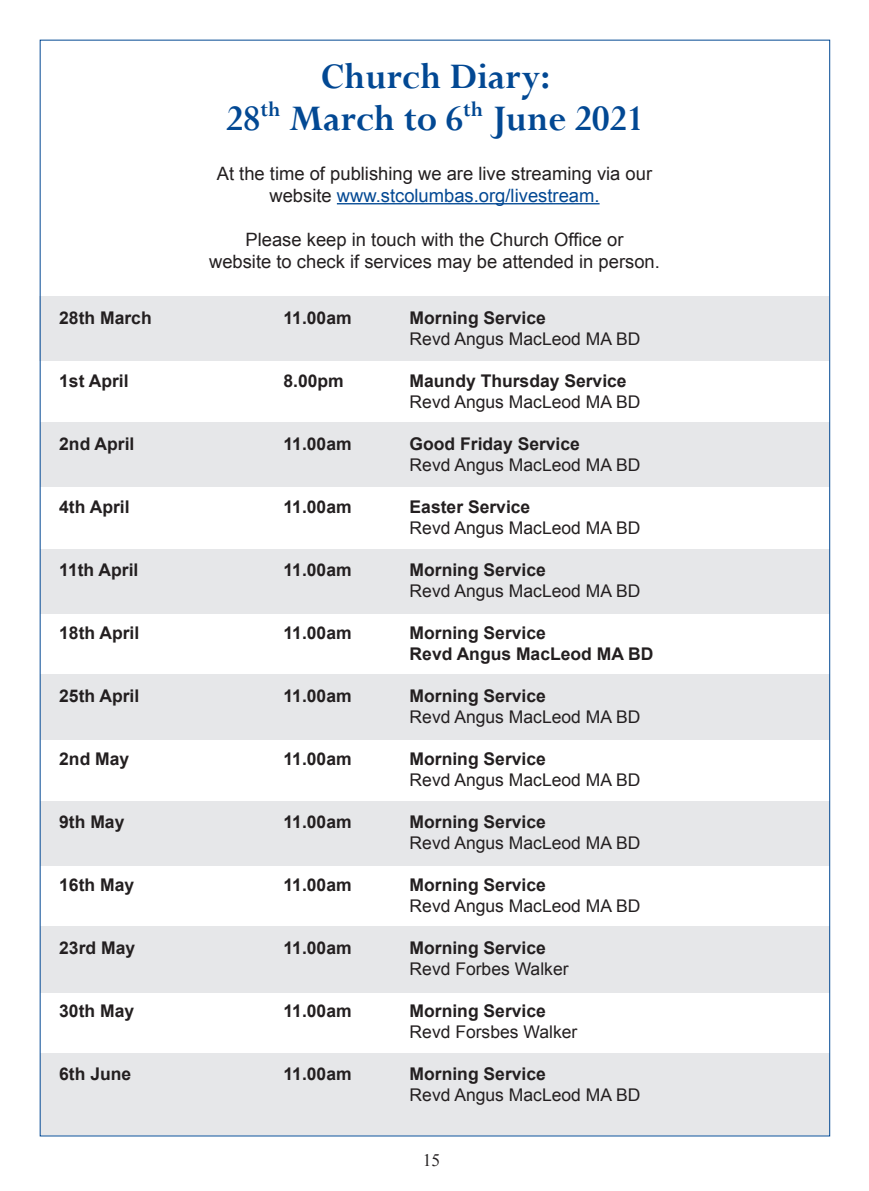
<style>
.page{position:relative;width:869px;height:1191px;background:#fff}
.page>*{position:absolute;margin:0;border:0;box-sizing:border-box;transform-origin:0 0}
.t1{font:700 40.25px/42px "Perpetua";color:#024893;text-align:center;scale:.94 1}
.t2{font:18.38px/22.1px "Arial";color:#231f20;text-align:center}
.t3{font:700 17.5px/21px "Arial";color:#231f20}
.t4{font:17.5px "Arial";color:#231f20}
.t5{font:17.5px "Times New Roman";color:#231f20}
.s1{color:#024893}
</style>
<div class="page">
<div style="left:40px;top:1052px;width:788px;height:82px;background:#e6e7e9"></div>
<div style="left:40px;top:926px;width:788px;height:66px;background:#e6e7e9"></div>
<div style="left:40px;top:801px;width:788px;height:65px;background:#e6e7e9"></div>
<div style="left:40px;top:674px;width:789px;height:65px;background:#e6e7e9"></div>
<div style="left:40px;top:549px;width:789px;height:65px;background:#e6e7e9"></div>
<div style="left:40px;top:422px;width:789px;height:65px;background:#e6e7e9"></div>
<hr style="left:337px;top:203px;width:262px;height:1px;background:#024893">
<div style="left:40px;top:296px;width:788px;height:64px;background:#e6e7e9"></div>
<h1 class="t1" style="left:226px;top:54px;width:446px">Church Diary:<br>28<sup>th</sup> March to 6<sup>th</sup> June 2021</h1>
<p class="t2" style="left:217px;top:162px;width:437px">At the time of publishing we are live streaming via our website <span class="s1">www.stcolumbas.org/livestream.</span></p>
<p class="t2" style="left:209px;top:229px;width:452px">Please keep in touch with the Church Office or<br>website to check if services may be attended in person.</p>
<p class="t3" style="left:59px;top:308px;width:94px">28th March</p>
<p class="t3" style="left:283px;top:308px;width:70px">11.00am</p>
<p class="t3" style="left:409px;top:308px;width:138px">Morning Service</p>
<p class="t4" style="left:409px;top:327px;width:232px">Revd Angus MacLeod MA BD</p>
<p class="t3" style="left:59px;top:371px;width:71px">1st April</p>
<p class="t3" style="left:283px;top:371px;width:62px">8.00pm</p>
<p class="t3" style="left:409px;top:371px;width:218px">Maundy Thursday Service</p>
<p class="t4" style="left:409px;top:390px;width:232px">Revd Angus MacLeod MA BD</p>
<p class="t3" style="left:59px;top:434px;width:77px">2nd April</p>
<p class="t3" style="left:283px;top:434px;width:70px">11.00am</p>
<p class="t3" style="left:409px;top:434px;width:172px">Good Friday Service</p>
<p class="t4" style="left:409px;top:453px;width:232px">Revd Angus MacLeod MA BD</p>
<p class="t3" style="left:59px;top:497px;width:72px">4th April</p>
<p class="t3" style="left:283px;top:497px;width:70px">11.00am</p>
<p class="t3" style="left:409px;top:497px;width:122px">Easter Service</p>
<p class="t4" style="left:409px;top:516px;width:232px">Revd Angus MacLeod MA BD</p>
<p class="t3" style="left:59px;top:560px;width:81px">11th April</p>
<p class="t3" style="left:283px;top:560px;width:70px">11.00am</p>
<p class="t3" style="left:409px;top:560px;width:138px">Morning Service</p>
<p class="t4" style="left:409px;top:579px;width:232px">Revd Angus MacLeod MA BD</p>
<p class="t3" style="left:59px;top:623px;width:82px">18th April</p>
<p class="t3" style="left:283px;top:623px;width:70px">11.00am</p>
<p class="t3" style="left:409px;top:623px;width:245px">Morning Service<br>Revd Angus MacLeod MA BD</p>
<p class="t3" style="left:59px;top:686px;width:82px">25th April</p>
<p class="t3" style="left:283px;top:686px;width:70px">11.00am</p>
<p class="t3" style="left:409px;top:686px;width:138px">Morning Service</p>
<p class="t4" style="left:409px;top:705px;width:232px">Revd Angus MacLeod MA BD</p>
<p class="t3" style="left:59px;top:749px;width:72px">2nd May</p>
<p class="t3" style="left:283px;top:749px;width:70px">11.00am</p>
<p class="t3" style="left:409px;top:749px;width:138px">Morning Service</p>
<p class="t4" style="left:409px;top:768px;width:232px">Revd Angus MacLeod MA BD</p>
<p class="t3" style="left:59px;top:812px;width:67px">9th May</p>
<p class="t3" style="left:283px;top:812px;width:70px">11.00am</p>
<p class="t3" style="left:409px;top:812px;width:138px">Morning Service</p>
<p class="t4" style="left:409px;top:831px;width:232px">Revd Angus MacLeod MA BD</p>
<p class="t3" style="left:59px;top:875px;width:76px">16th May</p>
<p class="t3" style="left:283px;top:875px;width:70px">11.00am</p>
<p class="t3" style="left:409px;top:875px;width:138px">Morning Service</p>
<p class="t4" style="left:409px;top:894px;width:232px">Revd Angus MacLeod MA BD</p>
<p class="t3" style="left:59px;top:938px;width:77px">23rd May</p>
<p class="t3" style="left:283px;top:938px;width:70px">11.00am</p>
<p class="t3" style="left:409px;top:938px;width:138px">Morning Service</p>
<p class="t4" style="left:409px;top:957px;width:160px">Revd Forbes Walker</p>
<p class="t3" style="left:59px;top:1001px;width:76px">30th May</p>
<p class="t3" style="left:283px;top:1001px;width:70px">11.00am</p>
<p class="t3" style="left:409px;top:1001px;width:138px">Morning Service</p>
<p class="t4" style="left:409px;top:1020px;width:169px">Revd Forsbes Walker</p>
<p class="t3" style="left:59px;top:1064px;width:73px">6th June</p>
<p class="t3" style="left:283px;top:1064px;width:70px">11.00am</p>
<p class="t3" style="left:409px;top:1064px;width:138px">Morning Service</p>
<p class="t4" style="left:409px;top:1083px;width:232px">Revd Angus MacLeod MA BD</p>
<p class="t5" style="left:422px;top:1148px;width:19px">15</p>
</div>
